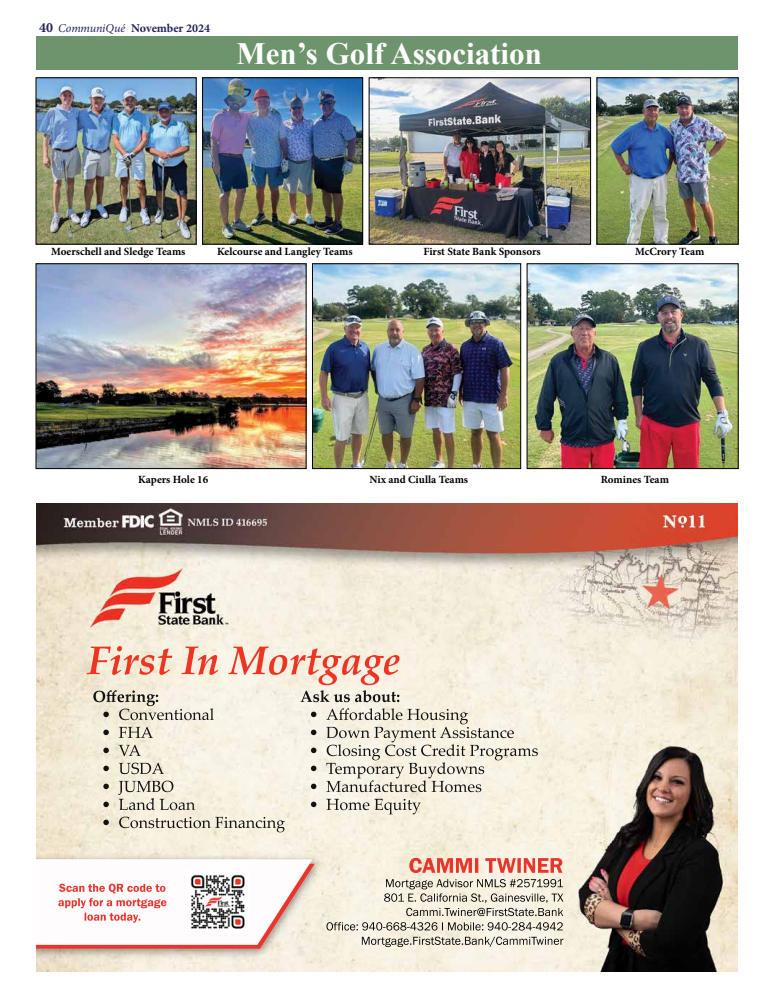
<style>
.page{position:relative;width:774px;height:1008px;background:#fff}
.page>*{position:absolute;margin:0;border:0;box-sizing:border-box;transform-origin:0 0}
.t1{font:700 31px "Times New Roman";color:#fff}
.t2{font:700 12px "Minion Pro";letter-spacing:-.005em;color:#242458}
.t3{font:700 11px "Minion Pro";color:#000}
.s1{font-size:14px}
.s2{font-weight:400;font-style:italic}
</style>
<div class="page">
<div style="left:36px;top:36px;width:702px;height:34px;background:#6e946d"></div>
<img style="left:36px;top:504px;width:702px;height:468px">
<img style="left:36px;top:863px;width:279px;height:86px">
<img style="left:36px;top:859px;width:276px;height:86px">
<img style="left:204px;top:80px;width:157px;height:162px">
<div style="left:202px;top:78px;width:161px;height:166px;border:1px solid #000"></div>
<img style="left:371px;top:80px;width:218px;height:162px">
<img style="left:38px;top:266px;width:266px;height:201px">
<div style="left:36px;top:264px;width:270px;height:205px;border:1px solid #000"></div>
<img style="left:599px;top:80px;width:137px;height:162px">
<img style="left:38px;top:80px;width:156px;height:162px">
<img style="left:314px;top:266px;width:205px;height:201px">
<div style="left:312px;top:264px;width:209px;height:205px;border:1px solid #000"></div>
<img style="left:529px;top:266px;width:207px;height:201px">
<div style="left:527px;top:264px;width:211px;height:205px;border:1px solid #000"></div>
<p class="t2" style="left:39px;top:20px;width:173px"><span class="s1">40</span> <span class="s2">CommuniQué</span> November 2024</p>
<h1 class="t1" style="left:237px;top:31px;width:307px">Men’s Golf Association</h1>
<p class="t3" style="left:51px;top:244px;width:136px">Moerschell and Sledge Teams</p>
<p class="t3" style="left:217px;top:244px;width:137px">Kelcourse and Langley Teams</p>
<p class="t3" style="left:423px;top:244px;width:119px">First State Bank Sponsors</p>
<p class="t3" style="left:635px;top:244px;width:71px">McCrory Team</p>
<p class="t3" style="left:138px;top:472px;width:71px">Kapers Hole 16</p>
<p class="t3" style="left:370px;top:472px;width:100px">Nix and Ciulla Teams</p>
<p class="t3" style="left:601px;top:472px;width:70px">Romines Team</p>
</div>
